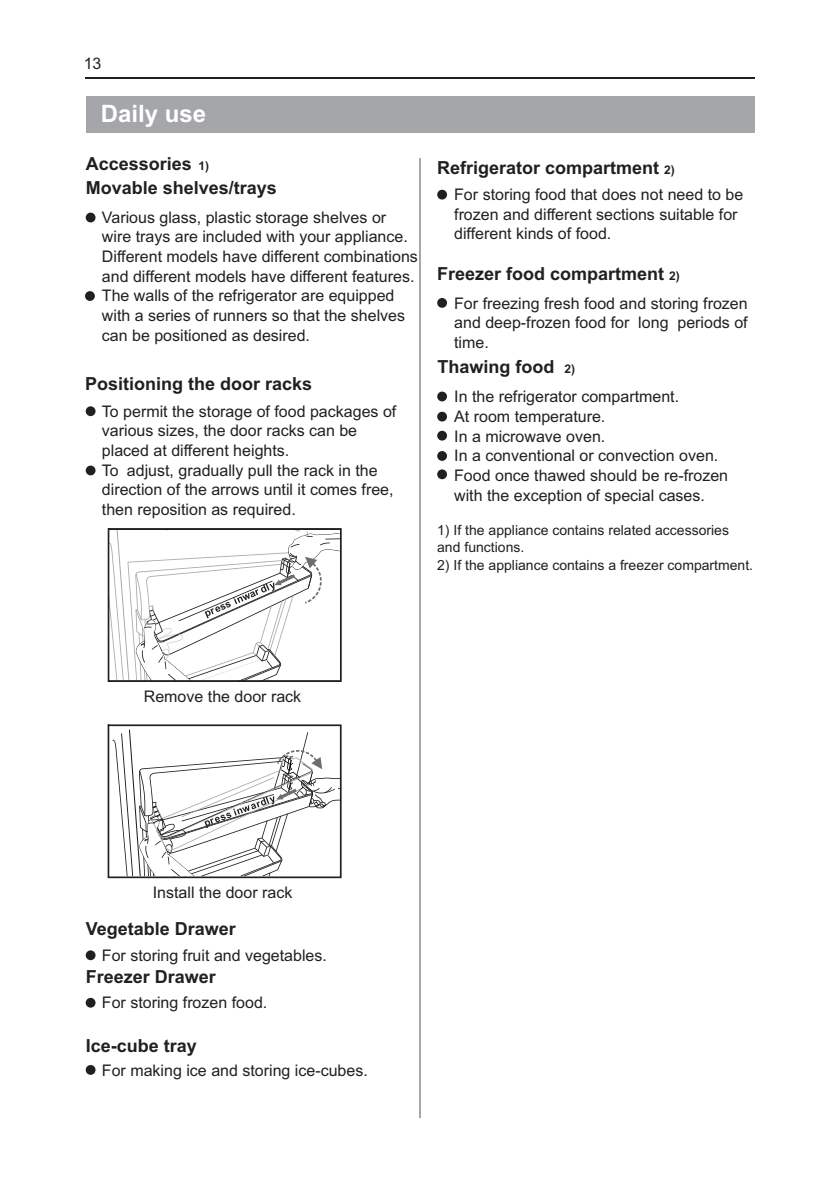
<style>
.page{position:relative;width:838px;height:1190px;background:#fff}
.page>*{position:absolute;margin:0;border:0;box-sizing:border-box;transform-origin:0 0}
.t1{font:700 24px "Arial";color:#fff}
.t2{font:700 18px/24.2px "Arial";color:#231f20}
.t3{font:16px/19.6px "Arial";color:#231f20}
.t4{font:14px/17.2px "Arial";color:#231f20}
.s1{font-size:12px}
</style>
<div class="page">
<hr style="left:85px;top:77px;width:669px;height:1px;background:#231f20">
<div style="left:86px;top:96px;width:669px;height:37px;background:#a5a6aa"></div>
<hr style="left:419px;top:158px;width:2px;height:959px;background:#a5a6aa">
<div style="left:86px;top:213px;width:10px;height:9px;background:#231f20;border-radius:50%"></div>
<div style="left:85px;top:291px;width:10px;height:10px;background:#231f20;border-radius:50%"></div>
<div style="left:86px;top:406px;width:10px;height:10px;background:#231f20;border-radius:50%"></div>
<div style="left:86px;top:466px;width:10px;height:9px;background:#231f20;border-radius:50%"></div>
<div style="left:86px;top:950px;width:10px;height:10px;background:#231f20;border-radius:50%"></div>
<div style="left:86px;top:998px;width:10px;height:10px;background:#231f20;border-radius:50%"></div>
<div style="left:86px;top:1065px;width:10px;height:10px;background:#231f20;border-radius:50%"></div>
<div style="left:437px;top:190px;width:10px;height:10px;background:#231f20;border-radius:50%"></div>
<div style="left:437px;top:298px;width:10px;height:10px;background:#231f20;border-radius:50%"></div>
<div style="left:437px;top:392px;width:10px;height:9px;background:#231f20;border-radius:50%"></div>
<div style="left:437px;top:412px;width:10px;height:10px;background:#231f20;border-radius:50%"></div>
<div style="left:437px;top:431px;width:10px;height:10px;background:#231f20;border-radius:50%"></div>
<div style="left:437px;top:451px;width:10px;height:10px;background:#231f20;border-radius:50%"></div>
<div style="left:437px;top:469px;width:10px;height:10px;background:#231f20;border-radius:50%"></div>
<svg style="left:108px;top:528px;width:234px;height:154px"></svg>
<svg style="left:108px;top:725px;width:234px;height:153px"></svg>
<p class="t3" style="left:84px;top:55px;width:19px">13</p>
<h1 class="t1" style="left:101px;top:105px;width:107px">Daily use</h1>
<p class="t2" style="left:86px;top:153px;width:193px">Accessories <span class="s1">1)<br></span>Movable shelves/trays</p>
<p class="t3" style="left:102px;top:209px;width:318px">Various glass, plastic storage shelves or wire trays are included with your appliance.<br>Different models have different combinations and different models have different features.<br>The walls of the refrigerator are equipped with a series of runners so that the shelves can be positioned as desired.</p>
<p class="t2" style="left:85px;top:373px;width:229px">Positioning the door racks</p>
<p class="t3" style="left:102px;top:403px;width:296px">To permit the storage of food packages of various sizes, the door racks can be placed at different heights.<br>To</p>
<p class="t3" style="left:102px;top:462px;width:293px;text-indent:25px">adjust, gradually pull the rack in the direction of the arrows until it comes free, then reposition as required.</p>
<p class="t2" style="left:437px;top:158px;width:239px">Refrigerator compartment <span class="s1">2)</span></p>
<p class="t3" style="left:454px;top:186px;width:291px">For storing food that does not need to be frozen and different sections suitable for different kinds of food.</p>
<p class="t2" style="left:437px;top:263px;width:244px">Freezer food compartment <span class="s1">2)</span></p>
<p class="t3" style="left:454px;top:295px;width:295px;text-align:justify">For freezing fresh food and storing frozen and deep-frozen food for long periods of time.</p>
<p class="t2" style="left:438px;top:356px;width:139px">Thawing food <span class="s1">2)</span></p>
<p class="t3" style="left:454px;top:388px;width:275px">In the refrigerator compartment.<br>At room temperature.<br>In a microwave oven.<br>In a conventional or convection oven.<br>Food once thawed should be re-frozen with the exception of special cases.</p>
<p class="t4" style="left:437px;top:523px;width:293px">1) If the appliance contains related accessories and functions.</p>
<p class="t4" style="left:437px;top:557px;width:317px">2) If the appliance contains a freezer compartment.</p>
<p class="t3" style="left:144px;top:688px;width:159px">Remove the door rack</p>
<p class="t3" style="left:153px;top:884px;width:141px">Install the door rack</p>
<p class="t2" style="left:86px;top:919px;width:152px">Vegetable Drawer</p>
<p class="t3" style="left:102px;top:947px;width:226px">For storing fruit and vegetables.</p>
<p class="t2" style="left:86px;top:966px;width:132px">Freezer Drawer</p>
<p class="t3" style="left:102px;top:994px;width:167px">For storing frozen food.</p>
<p class="t2" style="left:86px;top:1035px;width:113px">Ice-cube tray</p>
<p class="t3" style="left:102px;top:1062px;width:267px">For making ice and storing ice-cubes.</p>
</div>
